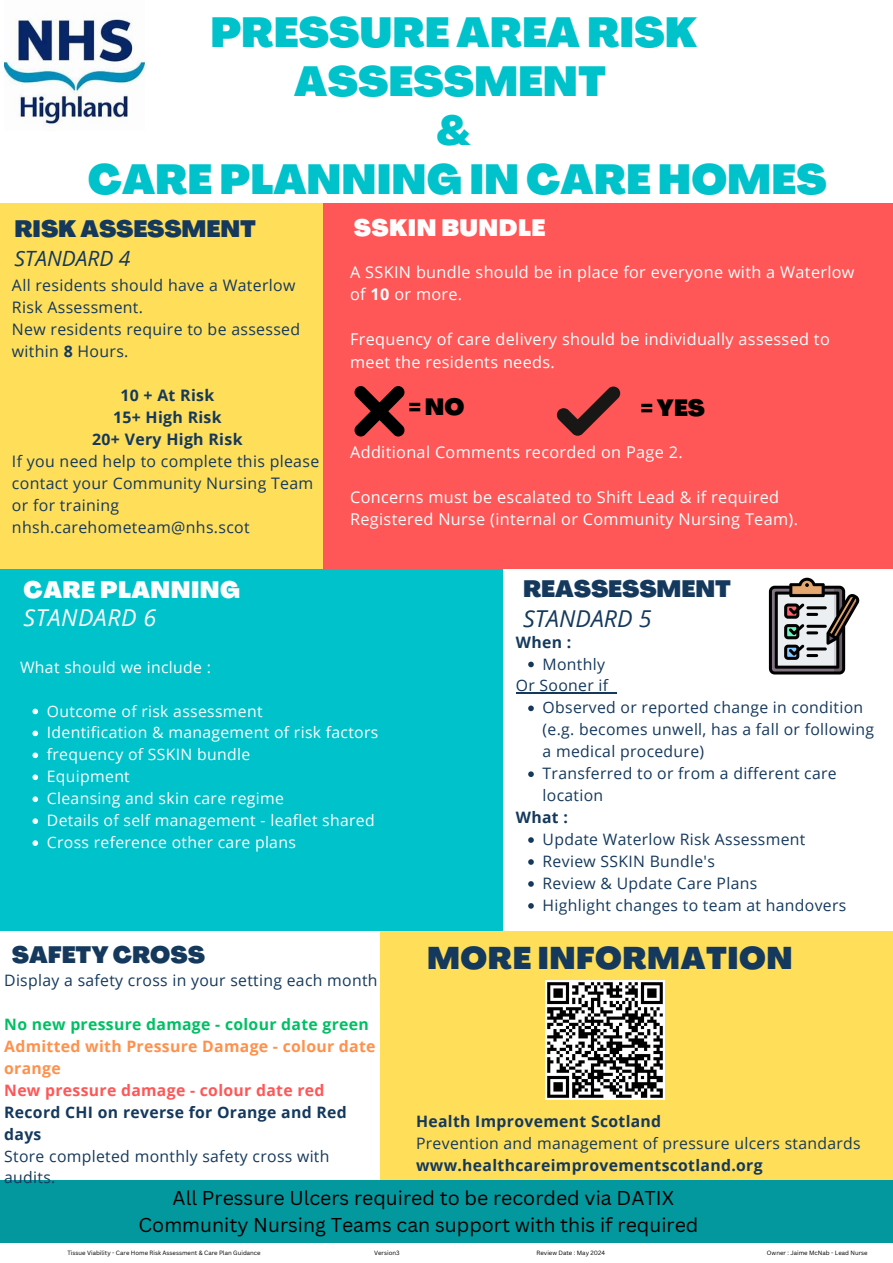
<style>
.page{position:relative;width:893px;height:1263px;background:#fff}
.page>*{position:absolute;margin:0;border:0;box-sizing:border-box;transform-origin:0 0}
.t1{font:900 41.25px/49px "Agrandir";color:#00c2cb;text-align:center}
.t2{font:900 30.75px "Agrandir";letter-spacing:.02em;color:#15395d}
.t3{font:900 23.25px "Agrandir";color:#15395d}
.t4{font:900 23.25px "Agrandir";letter-spacing:.02em;color:#fdfdfd}
.t5{font:italic 23.25px "Open Sans";letter-spacing:.02em;color:#fdfdfd}
.t6{font:italic 23.25px "Open Sans";color:#15395d}
.t7{font:900 23.02px "Agrandir";color:#000}
.t8{font:italic 21px "Open Sans";color:#15395d}
.t9{font:19.5px/27px "Canva Sans";color:#000;text-align:center}
.t10{font:16.27px/22.5px "Open Sans";letter-spacing:.02em;color:#fdfdfd}
.t11{font:15.9px/22px "Open Sans";letter-spacing:.02em;color:#15395d}
.t12{font:700 15.9px/22px "Open Sans";letter-spacing:.02em;color:#15395d;text-align:center}
.t13{font:15.75px/22px "Open Sans";letter-spacing:.02em;color:#15395d}
.t14{font:15.75px/22px "Open Sans";letter-spacing:.02em;color:#fdfdfd}
.t15{font:700 15.75px/22px "Open Sans";letter-spacing:.02em;color:#15395d}
.t16{font:700 15.75px/22px "Open Sans";letter-spacing:.02em;color:#ff914d}
.t17{font:700 15.75px "Open Sans";letter-spacing:.02em;color:#00bf63}
.t18{font:700 15.75px "Open Sans";letter-spacing:.02em;color:#ff5757}
.t19{font:6px "Canva Sans";color:#000}
.s1{font-weight:700}
</style>
<div class="page">
<div style="left:0;top:565px;width:502px;height:365px;background:#00c2cb"></div>
<div style="left:0;top:203px;width:325px;height:365px;background:#ffde59"></div>
<div style="left:323px;top:203px;width:570px;height:366px;background:#ff5757"></div>
<div style="left:380px;top:931px;width:513px;height:265px;background:#ffde59"></div>
<div style="left:0;top:1180px;width:893px;height:83px;background:#03989e"></div>
<img style="left:4px;top:17px;width:141px;height:113px">
<img style="left:546px;top:980px;width:118px;height:119px">
<svg style="left:354px;top:386px;width:51px;height:50px"></svg>
<svg style="left:556px;top:386px;width:65px;height:50px"></svg>
<svg style="left:769px;top:578px;width:91px;height:96px"></svg>
<svg style="left:32px;top:709px;width:6px;height:5px"></svg>
<svg style="left:32px;top:730px;width:6px;height:6px"></svg>
<svg style="left:32px;top:752px;width:6px;height:6px"></svg>
<svg style="left:32px;top:774px;width:6px;height:6px"></svg>
<svg style="left:32px;top:796px;width:6px;height:6px"></svg>
<svg style="left:32px;top:818px;width:6px;height:6px"></svg>
<svg style="left:32px;top:840px;width:6px;height:6px"></svg>
<svg style="left:528px;top:662px;width:6px;height:5px"></svg>
<svg style="left:528px;top:705px;width:6px;height:6px"></svg>
<svg style="left:528px;top:771px;width:6px;height:6px"></svg>
<svg style="left:528px;top:837px;width:6px;height:6px"></svg>
<svg style="left:528px;top:859px;width:6px;height:6px"></svg>
<svg style="left:528px;top:881px;width:6px;height:6px"></svg>
<svg style="left:528px;top:903px;width:6px;height:6px"></svg>
<hr style="left:516px;top:693px;width:92px;height:1px;background:#15395d">
<div style="left:0;top:1243px;width:893px;height:20px;background:#fff"></div>
<h1 class="t1" style="left:88px;top:12px;width:740px">PRESSURE AREA RISK<br>ASSESSMENT<br>&amp;<br>CARE PLANNING IN CARE HOMES</h1>
<h3 class="t4" style="left:354px;top:218px;width:193px">SSKIN BUNDLE</h3>
<h3 class="t3" style="left:14px;top:220px;width:243px">RISK ASSESSMENT</h3>
<h3 class="t8" style="left:14px;top:243px;width:118px">STANDARD 4</h3>
<p class="t11" style="left:12px;top:274px;width:290px">All residents should have a Waterlow<br>Risk Assessment.<br>New residents require to be assessed within <span class="s1">8</span> Hours.</p>
<p class="t12" style="left:92px;top:384px;width:152px">10 + At Risk<br>15+ High Risk<br>20+ Very High Risk</p>
<p class="t11" style="left:12px;top:450px;width:309px">If you need help to complete this please contact your Community Nursing Team or for training nhsh.carehometeam@nhs.scot</p>
<p class="t10" style="left:350px;top:260px;width:506px">A SSKIN bundle should be in place for everyone with a Waterlow of <span class="s1">10</span> or more.</p>
<p class="t10" style="left:350px;top:328px;width:481px">Frequency of care delivery should be individually assessed to meet the residents needs.</p>
<h3 class="t7" style="left:409px;top:398px;width:57px">=NO</h3>
<h3 class="t7" style="left:641px;top:399px;width:65px">= YES</h3>
<p class="t10" style="left:350px;top:440px;width:334px">Additional Comments recorded on Page 2.</p>
<p class="t10" style="left:350px;top:485px;width:449px">Concerns must be escalated to Shift Lead &amp; if required<br>Registered Nurse (internal or Community Nursing Team).</p>
<h3 class="t4" style="left:24px;top:580px;width:218px">CARE PLANNING</h3>
<h3 class="t5" style="left:24px;top:601px;width:134px">STANDARD 6</h3>
<p class="t14" style="left:20px;top:655px;width:192px">What should we include :</p>
<p class="t14" style="left:47px;top:699px;width:333px">Outcome of risk assessment<br>Identification &amp; management of risk factors frequency of SSKIN bundle<br>Equipment<br>Cleansing and skin care regime<br>Details of self management - leaflet shared<br>Cross reference other care plans</p>
<h3 class="t3" style="left:12px;top:945px;width:194px">SAFETY CROSS</h3>
<p class="t13" style="left:4px;top:969px;width:375px">Display a safety cross in your setting each month</p>
<p class="t17" style="left:4px;top:1013px;width:366px">No new pressure damage - colour date green</p>
<p class="t16" style="left:4px;top:1035px;width:373px">Admitted with Pressure Damage - colour date orange</p>
<p class="t18" style="left:4px;top:1079px;width:322px">New pressure damage - colour date red</p>
<p class="t15" style="left:4px;top:1100px;width:344px">Record CHI on reverse for Orange and Red days</p>
<p class="t13" style="left:4px;top:1144px;width:327px">Store completed monthly safety cross with audits.</p>
<h3 class="t3" style="left:523px;top:579px;width:209px">REASSESSMENT</h3>
<h3 class="t6" style="left:523px;top:602px;width:130px">STANDARD 5</h3>
<p class="t13" style="left:542px;top:652px;width:64px">Monthly</p>
<p class="t13" style="left:542px;top:696px;width:333px">Observed or reported change in condition (e.g. becomes unwell, has a fall or following a medical procedure)<br>Transferred to or from a different care location</p>
<p class="t13" style="left:542px;top:828px;width:305px">Update Waterlow Risk Assessment<br>Review SSKIN Bundle's<br>Review &amp; Update Care Plans<br>Highlight changes to team at handovers</p>
<p class="t15" style="left:516px;top:630px;width:57px">When :</p>
<p class="t13" style="left:516px;top:674px;width:94px">Or Sooner if</p>
<p class="t15" style="left:516px;top:806px;width:54px">What :</p>
<h2 class="t2" style="left:427px;top:946px;width:367px">MORE INFORMATION</h2>
<p class="t15" style="left:416px;top:1110px;width:247px">Health Improvement Scotland</p>
<p class="t13" style="left:416px;top:1131px;width:446px">Prevention and management of pressure ulcers standards</p>
<p class="t15" style="left:416px;top:1153px;width:348px">www.healthcareimprovementscotland.org</p>
<p class="t9" style="left:139px;top:1184px;width:561px">All Pressure Ulcers required to be recorded via DATIX<br>Community Nursing Teams can support with this if required</p>
<p class="t19" style="left:67px;top:1249px;width:195px">Tissue Viability - Care Home Risk Assessment &amp; Care Plan Guidance</p>
<p class="t19" style="left:374px;top:1249px;width:27px">Version3</p>
<p class="t19" style="left:536px;top:1249px;width:70px">Review Date : May 2024</p>
<p class="t19" style="left:767px;top:1249px;width:102px">Owner : Jaime McNab - Lead Nurse</p>
</div>
